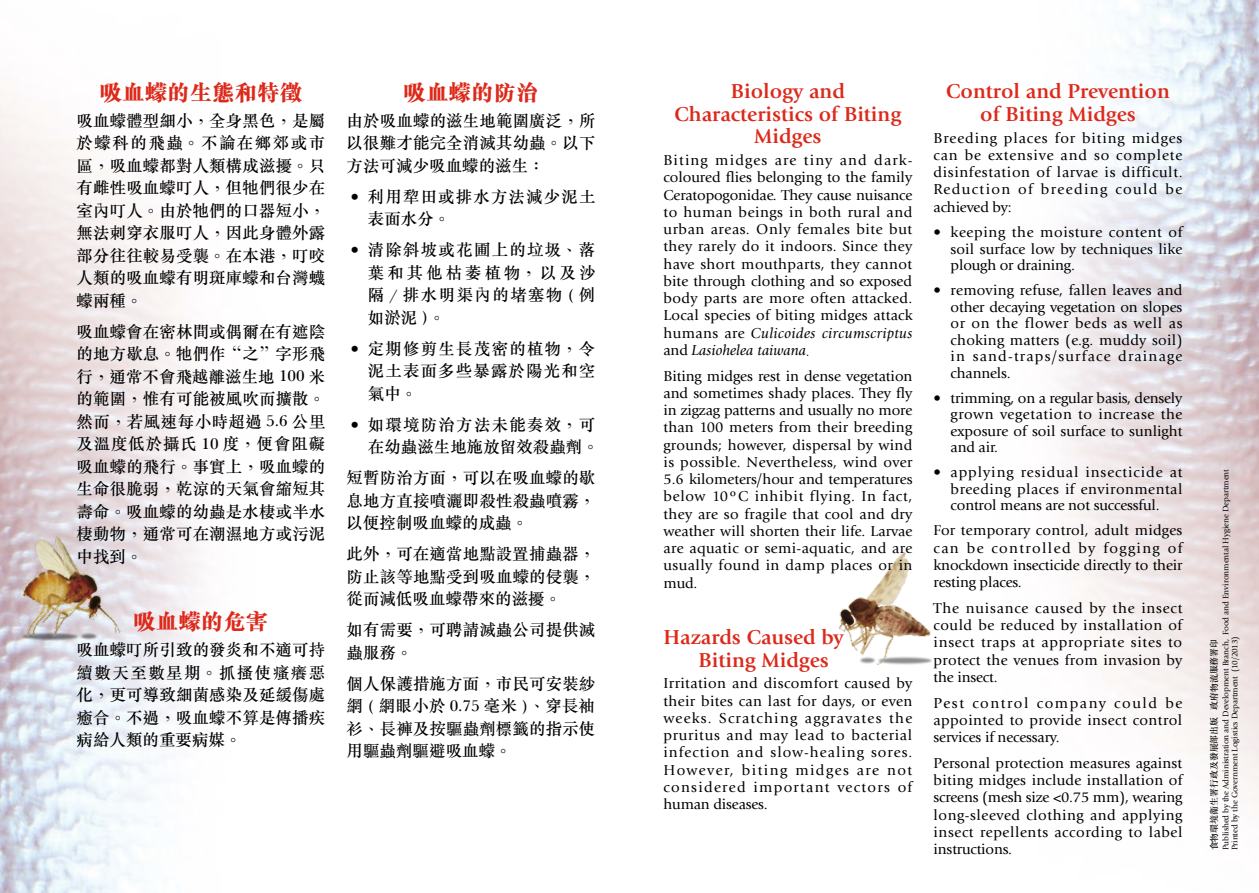
<style>
.page{position:relative;width:1259px;height:893px;background:#fff}
.page>*{position:absolute;margin:0;border:0;box-sizing:border-box;transform-origin:0 0}
.t1{font:800 22.5px "M Sung HK";color:#dc291a}
.t2{font:700 21px/22.5px "Giovanni Std";color:#dc291a;text-align:center}
.t3{font:500 16.5px/22.5px "M Sung HK";letter-spacing:.005em;color:#000;text-align:justify}
.t4{font:500 16.5px/22.5px "M Sung HK";letter-spacing:.065em;color:#000}
.t5{font:15px/17.2px "Giovanni Std";letter-spacing:.02em;color:#000;text-align:justify}
.t6{font:500 9px "M Sung HK";letter-spacing:-.01em;color:#000}
.t7{font:8.4px/9px "Giovanni Std";letter-spacing:-.01em;color:#000}
.s1{font-style:italic}
.s2{font-family:"Adobe Ming Std";font-weight:300}
</style>
<div class="page">
<img style="left:0;top:90px;width:203px;height:803px">
<img style="left:1056px;top:0;width:203px;height:803px">
<img style="left:12px;top:529px;width:116px;height:120px">
<img style="left:839px;top:552px;width:93px;height:113px">
<h1 class="t1" style="left:100px;top:81px;width:204px">吸血蠓的生態和特徵</h1>
<p class="t3" style="left:77px;top:109px;width:250px">吸血蠓體型細小，全身黑色，是屬於蠓科的飛蟲。不論在鄉郊或市區，吸血蠓都對人類構成滋擾。只有雌性吸血蠓叮人，但牠們很少在室內叮人。由於牠們的口器短小，無法刺穿衣服叮人，因此身體外露部分往往較易受襲。在本港，叮咬人類的吸血蠓有明斑庫蠓和台灣蠛蠓兩種。</p>
<p class="t3" style="left:77px;top:320px;width:250px">吸血蠓會在密林間或偶爾在有遮陰的地方歇息。牠們作“之”字形飛行，通常不會飛越離滋生地 100 米的範圍，惟有可能被風吹而擴散。然而，若風速每小時超過 5.6 公里及溫度低於攝氏 10 度，便會阻礙吸血蠓的飛行。事實上，吸血蠓的生命很脆弱，乾涼的天氣會縮短其壽命。吸血蠓的幼蟲是水棲或半水棲動物，通常可在潮濕地方或污泥中找到。</p>
<h1 class="t1" style="left:133px;top:611px;width:136px">吸血蠓的危害</h1>
<p class="t3" style="left:77px;top:638px;width:250px">吸血蠓叮所引致的發炎和不適可持續數天至數星期。抓搔使瘙癢惡化，更可導致細菌感染及延緩傷處癒合。不過，吸血蠓不算是傳播疾病給人類的重要病媒。</p>
<h1 class="t1" style="left:403px;top:81px;width:136px">吸血蠓的防治</h1>
<p class="t3" style="left:347px;top:109px;width:250px">由於吸血蠓的滋生地範圍廣泛，所以很難才能完全消滅其幼蟲。以下方法可減少吸血蠓的滋生：</p>
<p class="t4" style="left:368px;top:185px;width:229px;text-indent:-21px">• 利用犂田或排水方法減少泥土表面水分。</p>
<p class="t3" style="left:368px;top:238px;width:229px;text-indent:-21px">• 清除斜坡或花圃上的垃圾、落葉和其他枯萎植物，以及沙隔 / 排水明渠內的堵塞物 ( 例如淤泥 )。</p>
<p class="t3" style="left:368px;top:337px;width:229px;text-indent:-21px">• 定期修剪生長茂密的植物，令泥土表面多些暴露於陽光和空氣中。</p>
<p class="t3" style="left:347px;top:413px;width:254px;text-align:right">• 如環境防治方法未能奏效，可在幼蟲滋生地施放留效殺蟲劑。</p>
<p class="t3" style="left:347px;top:466px;width:250px">短暫防治方面，可以在吸血蠓的歇息地方直接噴灑即殺性殺蟲噴霧，以便控制吸血蠓的成蟲。</p>
<p class="t3" style="left:347px;top:542px;width:250px">此外，可在適當地點設置捕蟲器，防止該等地點受到吸血蠓的侵襲，從而減低吸血蠓帶來的滋擾。</p>
<p class="t3" style="left:347px;top:618px;width:250px">如有需要，可聘請滅蟲公司提供滅蟲服務。</p>
<p class="t3" style="left:347px;top:672px;width:250px">個人保護措施方面，市民可安裝紗網 ( 網眼小於 0.75 毫米 )、穿長袖衫、長褲及按驅蟲劑標籤的指示使用驅蟲劑驅避吸血蠓。</p>
<h2 class="t2" style="left:674px;top:80px;width:228px">Biology and<br>Characteristics of Biting<br>Midges</h2>
<p class="t5" style="left:663px;top:152px;width:250px">Biting midges are tiny and dark&shy;coloured flies belonging to the family Ceratopogonidae. They cause nuisance to human beings in both rural and urban areas. Only females bite but they rarely do it indoors. Since they have short mouthparts, they cannot bite through clothing and so exposed body parts are more often attacked.<br>Local species of biting midges attack humans are <span class="s1">Culicoides circumscriptus </span>and <span class="s1">Lasiohelea taiwana</span><span class="s2">.</span></p>
<p class="t5" style="left:663px;top:367px;width:250px">Biting midges rest in dense vegetation and sometimes shady places. They fly in zigzag patterns and usually no more than 100 meters from their breeding grounds; however, dispersal by wind is possible. Nevertheless, wind over 5.6 kilometers/hour and temperatures below 10ºC inhibit flying. In fact, they are so fragile that cool and dry weather will shorten their life. Larvae are aquatic or semi-aquatic, and are usually found in damp places or in mud.</p>
<h2 class="t2" style="left:698px;top:626px;width:147px;text-align:left;text-indent:-35px">Hazards Caused by<br>Biting Midges</h2>
<p class="t5" style="left:663px;top:675px;width:250px">Irritation and discomfort caused by their bites can last for days, or even weeks. Scratching aggravates the pruritus and may lead to bacterial infection and slow-healing sores.<br>However, biting midges are not considered important vectors of human diseases.</p>
<h2 class="t2" style="left:946px;top:80px;width:225px">Control and Prevention of Biting Midges</h2>
<p class="t5" style="left:933px;top:129px;width:250px">Breeding places for biting midges can be extensive and so complete disinfestation of larvae is difficult.<br>Reduction of breeding could be achieved by:</p>
<p class="t5" style="left:950px;top:224px;width:233px;line-height:16.5px;text-indent:-17px">• keeping the moisture content of soil surface low by techniques like plough or draining.</p>
<p class="t5" style="left:950px;top:282px;width:233px;line-height:16.5px;text-indent:-17px">• removing refuse, fallen leaves and other decaying vegetation on slopes or on the flower beds as well as choking matters (e.g. muddy soil) in sand-traps/surface drainage channels.</p>
<p class="t5" style="left:950px;top:390px;width:233px;line-height:16.5px;text-indent:-17px">• trimming, on a regular basis, densely grown vegetation to increase the exposure of soil surface to sunlight and air.</p>
<p class="t5" style="left:950px;top:464px;width:233px;line-height:16.5px;text-indent:-17px">• applying residual insecticide at breeding places if environmental control means are not successful.</p>
<p class="t5" style="left:933px;top:522px;width:250px">For temporary control, adult midges can be controlled by fogging of knockdown insecticide directly to their resting places.</p>
<p class="t5" style="left:933px;top:599px;width:250px">The nuisance caused by the insect could be reduced by installation of insect traps at appropriate sites to protect the venues from invasion by the insect.</p>
<p class="t5" style="left:933px;top:694px;width:250px">Pest control company could be appointed to provide insect control services if necessary.</p>
<p class="t5" style="left:933px;top:754px;width:250px">Personal protection measures against biting midges include installation of screens (mesh size &lt;0.75 mm), wearing long-sleeved clothing and applying insect repellents according to label instructions.</p>
<p class="t7" style="left:1221px;top:850px;width:383px;rotate:-90deg">Published by the Administration and Development Branch, Food and Environmental Hygiene Department<br>Printed by the Government Logistics Department (10/2013)</p>
<p class="t6" style="left:1208px;top:850px;width:213px;rotate:-90deg">食物環境衞生署行政及發展部出版 政府物流服務署印</p>
</div>
